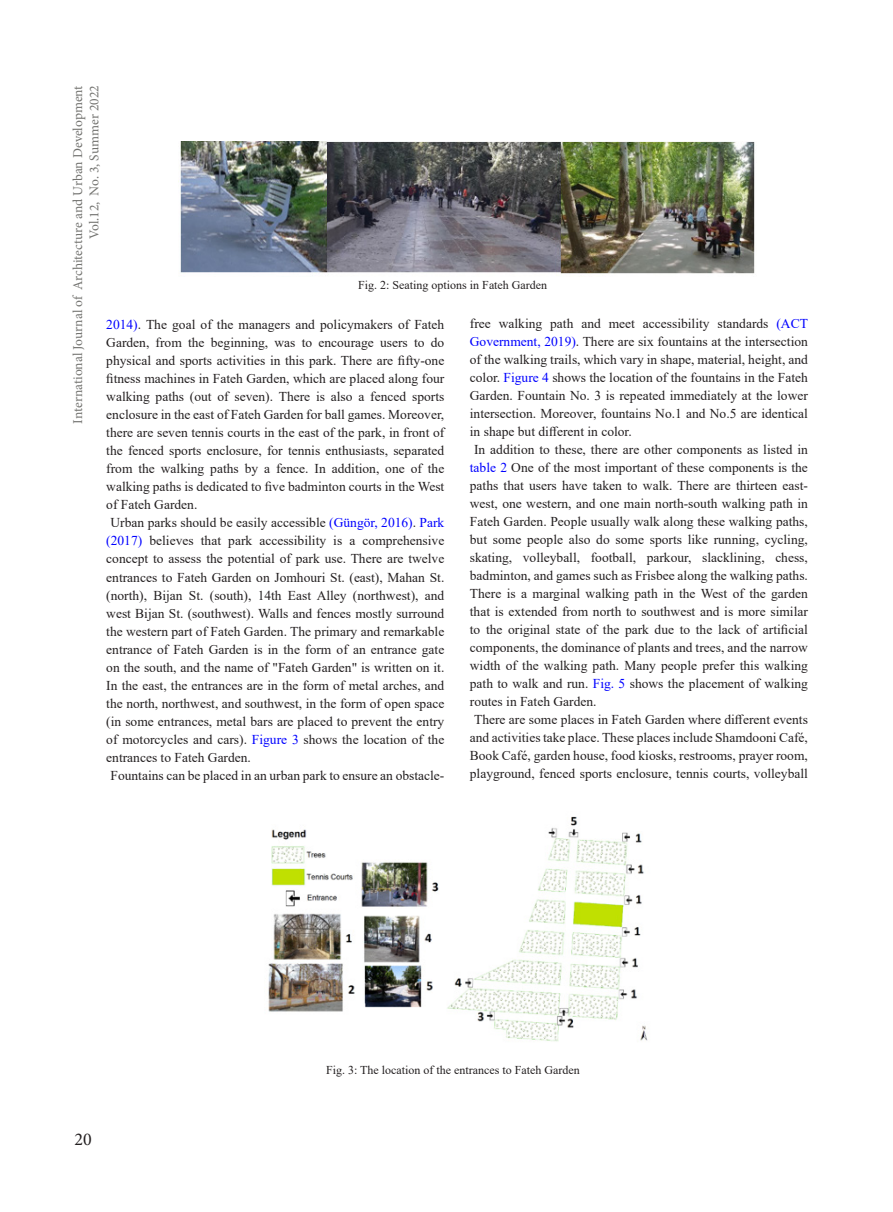
<style>
.page{position:relative;width:893px;height:1212px;background:#fff}
.page>*{position:absolute;margin:0;border:0;box-sizing:border-box;transform-origin:0 0}
.t1{font:18px "Minion Pro";color:#231f20}
.متن_لاتین_اصلی{font:13.5px/18px "Times New Roman";color:#231f20;text-align:justify}
.t2{font:13.5px/16.2px "Minion Pro";letter-spacing:-.005em;color:#737370;text-align:right}
.abstract{font:12px "Times New Roman";color:#231f20}
.s1{color:#00f}
</style>
<div class="page">
<img style="left:180px;top:142px;width:575px;height:132px">
<img style="left:268px;top:816px;width:380px;height:226px">
<p class="t2" style="left:70px;top:423px;width:339px;rotate:-90deg">International Journal of Architecture and Urban Development<br>Vol.12, No. 3, Summer 2022</p>
<p class="abstract" style="left:358px;top:276px;width:191px">Fig. 2: Seating options in Fateh Garden</p>
<p class="متن_لاتین_اصلی" style="left:470px;top:314px;width:340px">free walking path and meet accessibility standards <span class="s1">(ACT Government, 2019)</span>. There are six fountains at the intersection of the walking trails, which vary in shape, material, height, and color. <span class="s1">Figure 4</span> shows the location of the fountains in the Fateh Garden. Fountain No. 3 is repeated immediately at the lower intersection. Moreover, fountains No.1 and No.5 are identical in shape but different in color.</p>
<p class="متن_لاتین_اصلی" style="left:470px;top:440px;width:340px;text-indent:4px">In addition to these, there are other components as listed in <span class="s1">table 2</span> One of the most important of these components is the paths that users have taken to walk. There are thirteen east&shy;west, one western, and one main north-south walking path in Fateh Garden. People usually walk along these walking paths, but some people also do some sports like running, cycling, skating, volleyball, football, parkour, slacklining, chess, badminton, and games such as Frisbee along the walking paths.<br>There is a marginal walking path in the West of the garden that is extended from north to southwest and is more similar to the original state of the park due to the lack of artificial components, the dominance of plants and trees, and the narrow width of the walking path. Many people prefer this walking path to walk and run. <span class="s1">Fig. 5</span> shows the placement of walking routes in Fateh Garden.</p>
<p class="متن_لاتین_اصلی" style="left:470px;top:710px;width:340px;text-align:center">There are some places in Fateh Garden where different events and activities take place. These places include Shamdooni Café, Book Café, garden house, food kiosks, restrooms, prayer room, playground, fenced sports enclosure, tennis courts, volleyball</p>
<p class="متن_لاتین_اصلی" style="left:106px;top:315px;width:340px"><span class="s1">2014)</span>. The goal of the managers and policymakers of Fateh Garden, from the beginning, was to encourage users to do physical and sports activities in this park. There are fifty-one fitness machines in Fateh Garden, which are placed along four walking paths (out of seven). There is also a fenced sports enclosure in the east of Fateh Garden for ball games. Moreover, there are seven tennis courts in the east of the park, in front of the fenced sports enclosure, for tennis enthusiasts, separated from the walking paths by a fence. In addition, one of the walking paths is dedicated to five badminton courts in the West of Fateh Garden.</p>
<p class="متن_لاتین_اصلی" style="left:106px;top:513px;width:340px;text-indent:4px">Urban parks should be easily accessible <span class="s1">(Güngör, 2016)</span>. <span class="s1">Park (2017)</span> believes that park accessibility is a comprehensive concept to assess the potential of park use. There are twelve entrances to Fateh Garden on Jomhouri St. (east), Mahan St. (north), Bijan St. (south), 14th East Alley (northwest), and west Bijan St. (southwest). Walls and fences mostly surround the western part of Fateh Garden. The primary and remarkable entrance of Fateh Garden is in the form of an entrance gate on the south, and the name of "Fateh Garden" is written on it.<br>In the east, the entrances are in the form of metal arches, and the north, northwest, and southwest, in the form of open space (in some entrances, metal bars are placed to prevent the entry of motorcycles and cars). <span class="s1">Figure 3</span> shows the location of the entrances to Fateh Garden.</p>
<p class="متن_لاتین_اصلی" style="left:111px;top:765px;width:335px">Fountains can be placed in an urban park to ensure an obstacle-</p>
<h1 class="t1" style="left:74px;top:1127px;width:19px">20</h1>
<p class="abstract" style="left:326px;top:1061px;width:255px">Fig. 3: The location of the entrances to Fateh Garden</p>
</div>
